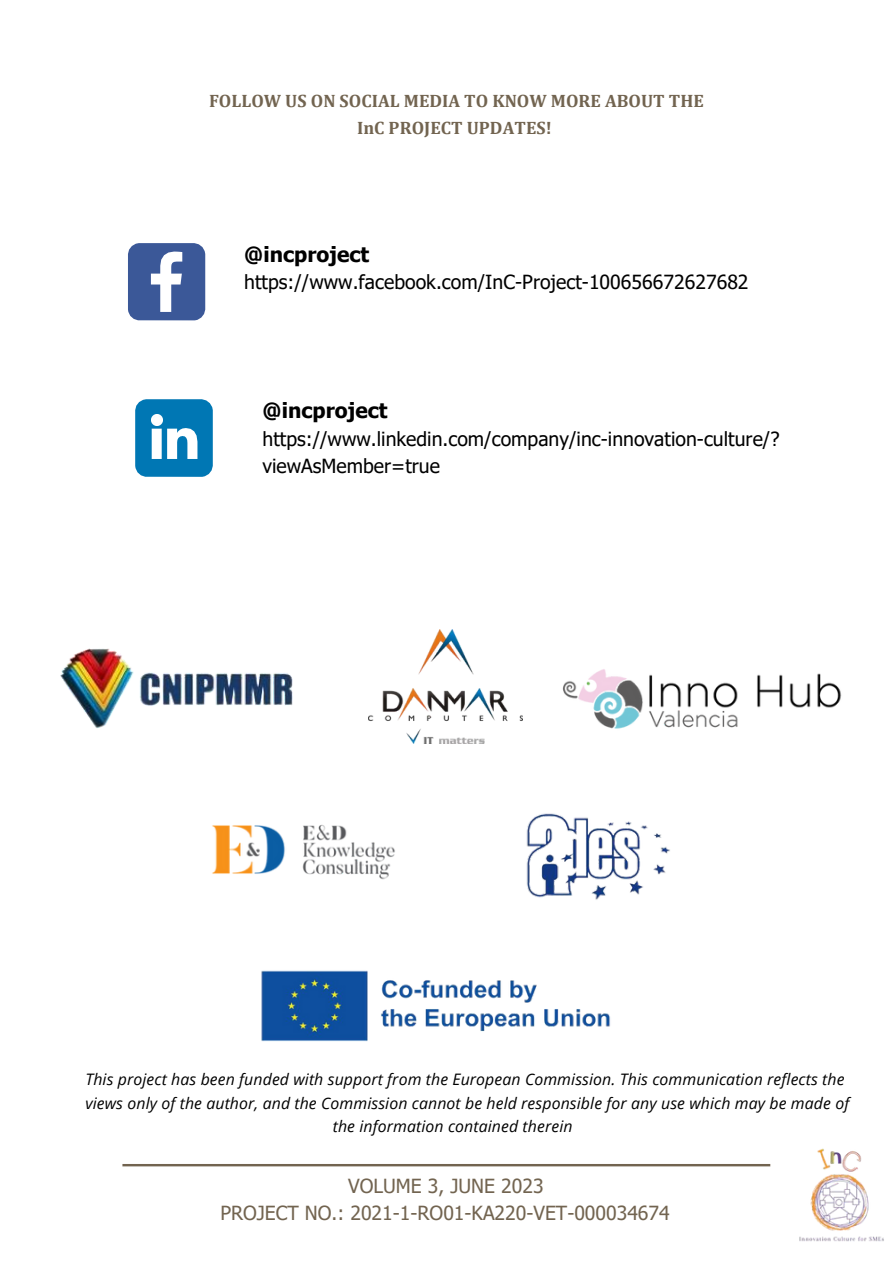
<style>
.page{position:relative;width:893px;height:1264px;background:#fff}
.page>*{position:absolute;margin:0;border:0;box-sizing:border-box;transform-origin:0 0}
.t1{font:700 20.85px "Tahoma";letter-spacing:.005em;color:#000}
.t2{font:19.35px/27px "Tahoma";color:#000}
.t3{font:19.35px "Tahoma";color:#726450}
.t4{font:700 18px/27px "Cambria";color:#726450;text-align:center}
.t5{font:italic 15.9px "Open Sans";letter-spacing:.005em;color:#000}
</style>
<div class="page">
<img style="left:799px;top:1148px;width:85px;height:94px">
<img style="left:526px;top:841px;width:144px;height:59px">
<img style="left:369px;top:629px;width:130px;height:115px">
<img style="left:499px;top:669px;width:343px;height:172px">
<hr style="left:122px;top:1163px;width:648px;height:3px;background:#726450">
<img style="left:60px;top:648px;width:233px;height:80px">
<img style="left:212px;top:824px;width:183px;height:56px">
<img style="left:261px;top:970px;width:350px;height:72px">
<svg style="left:128px;top:243px;width:77px;height:77px"></svg>
<svg style="left:135px;top:399px;width:78px;height:78px"></svg>
<p class="t4" style="left:209px;top:87px;width:496px">FOLLOW US ON SOCIAL MEDIA TO KNOW MORE ABOUT THE<br>InC PROJECT UPDATES!</p>
<p class="t1" style="left:244px;top:241px;width:127px">@incproject</p>
<p class="t2" style="left:244px;top:268px;width:506px">https://www.facebook.com/InC-Project-100656672627682</p>
<p class="t1" style="left:262px;top:397px;width:127px">@incproject</p>
<p class="t2" style="left:262px;top:424px;width:518px">https://www.linkedin.com/company/inc-innovation-culture/? viewAsMember=true</p>
<p class="t5" style="left:85px;top:1068px;width:760px">This project has been funded with support from the European Commission. This communication reflects the</p>
<p class="t5" style="left:85px;top:1091px;width:765px">views only of the author, and the Commission cannot be held responsible for any use which may be made of</p>
<p class="t5" style="left:333px;top:1115px;width:241px">the information contained therein</p>
<p class="t3" style="left:348px;top:1173px;width:197px">VOLUME 3, JUNE 2023</p>
<p class="t3" style="left:220px;top:1200px;width:451px">PROJECT NO.: 2021-1-RO01-KA220-VET-000034674</p>
</div>
